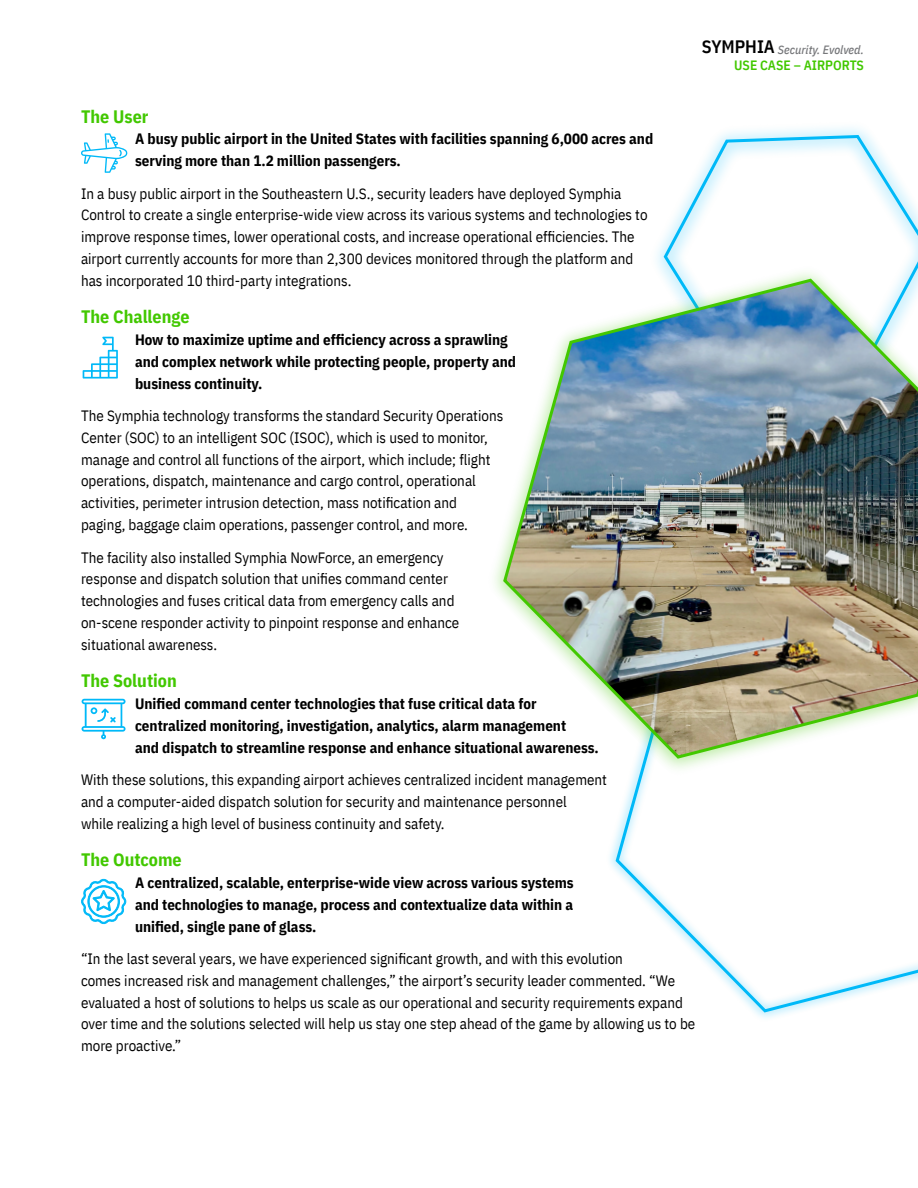
<style>
.page{position:relative;width:918px;height:1188px;background:#fff}
.page>*{position:absolute;margin:0;border:0;box-sizing:border-box;transform-origin:0 0}
.t1{font:700 18px "IBM Plex Sans Cond";color:#42c800}
.Sub_Sub{font:600 18px "IBM Plex Sans Cond";color:#000}
.t2{font:15px/21.8px "IBM Plex Sans Cond";color:#000}
.t3{font:700 15px/21.8px "IBM Plex Sans Cond";color:#000}
.Sub_Sub-2{font:600 13.5px "IBM Plex Sans Cond";color:#42c800}
.Sub_Sub-3{font:italic 500 12px "IBM Plex Sans Cond";color:#77787b}
</style>
<div class="page">
<svg style="left:615px;top:870px;width:303px;height:144px"></svg>
<svg style="left:728px;top:127px;width:138px;height:6px"></svg>
<svg style="left:702px;top:133px;width:188px;height:34px"></svg>
<svg style="left:494px;top:167px;width:424px;height:703px"></svg>
<img style="left:501px;top:277px;width:417px;height:483px">
<svg style="left:83px;top:337px;width:35px;height:42px"></svg>
<svg style="left:82px;top:699px;width:44px;height:41px"></svg>
<svg style="left:81px;top:133px;width:47px;height:40px"></svg>
<svg style="left:81px;top:878px;width:45px;height:47px"></svg>
<p class="Sub_Sub" style="left:702px;top:32px;width:75px">SYMPHIA</p>
<p class="Sub_Sub-3" style="left:778px;top:40px;width:88px">Security. Evolved.</p>
<p class="t1" style="left:81px;top:102px;width:69px">The User</p>
<p class="t3" style="left:135px;top:127px;width:520px">A busy public airport in the United States with facilities spanning 6,000 acres and serving more than 1.2 million passengers.</p>
<p class="t2" style="left:81px;top:181px;width:568px">In a busy public airport in the Southeastern U.S., security leaders have deployed Symphia Control to create a single enterprise-wide view across its various systems and technologies to improve response times, lower operational costs, and increase operational efficiencies. The airport currently accounts for more than 2,300 devices monitored through the platform and has incorporated 10 third-party integrations.</p>
<p class="t1" style="left:81px;top:303px;width:110px">The Challenge</p>
<p class="t3" style="left:135px;top:328px;width:383px">How to maximize uptime and efficiency across a sprawling and complex network while protecting people, property and business continuity.</p>
<p class="t2" style="left:81px;top:404px;width:424px">The Symphia technology transforms the standard Security Operations Center (SOC) to an intelligent SOC (ISOC), which is used to monitor, manage and control all functions of the airport, which include; flight operations, dispatch, maintenance and cargo control, operational activities, perimeter intrusion detection, mass notification and paging, baggage claim operations, passenger control, and more.</p>
<p class="t2" style="left:81px;top:545px;width:380px">The facility also installed Symphia NowForce, an emergency response and dispatch solution that unifies command center technologies and fuses critical data from emergency calls and on-scene responder activity to pinpoint response and enhance situational awareness.</p>
<p class="t1" style="left:81px;top:667px;width:97px">The Solution</p>
<p class="t3" style="left:135px;top:692px;width:465px">Unified command center technologies that fuse critical data for centralized monitoring, investigation, analytics, alarm management<br>and dispatch to streamline response and enhance situational awareness.</p>
<p class="t2" style="left:81px;top:768px;width:528px">With these solutions, this expanding airport achieves centralized incident management and a computer-aided dispatch solution for security and maintenance personnel<br>while realizing a high level of business continuity and safety.</p>
<p class="t1" style="left:81px;top:846px;width:102px">The Outcome</p>
<p class="t3" style="left:135px;top:871px;width:440px;text-align:justify">A centralized, scalable, enterprise-wide view across various systems and technologies to manage, process and contextualize data within a unified, single pane of glass.</p>
<p class="t2" style="left:81px;top:947px;width:616px">“In the last several years, we have experienced significant growth, and with this evolution<br>comes increased risk and management challenges,” the airport’s security leader commented. “We evaluated a host of solutions to helps us scale as our operational and security requirements expand over time and the solutions selected will help us stay one step ahead of the game by allowing us to be more proactive.”</p>
<p class="Sub_Sub-2" style="left:734px;top:55px;width:131px">USE CASE – AIRPORTS</p>
</div>
